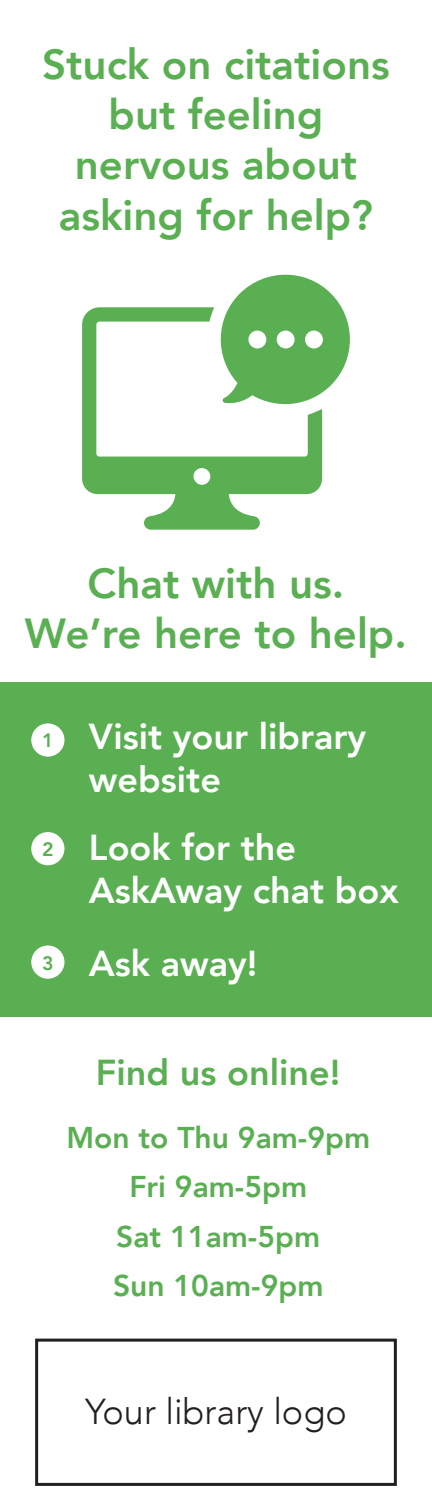
<style>
.page{position:relative;width:432px;height:1512px;background:#fff}
.page>*{position:absolute;margin:0;border:0;box-sizing:border-box;transform-origin:0 0}
.t1{font:800 42px/50.4px "Avenir";color:#5baf53;text-align:center}
.t2{font:800 36px/43.2px "Avenir";color:#fff}
.t3{font:300 36px "Avenir";color:#231f20}
.t4{font:800 36px "Avenir";color:#5baf53}
.t5{font:800 30px "Avenir";color:#5baf53}
.t6{font:800 19.5px "Avenir";color:#5baf53}
</style>
<div class="page">
<svg style="left:82px;top:274px;width:268px;height:256px"></svg>
<div style="left:35px;top:1339px;width:362px;height:147px;border:3px solid #231f20"></div>
<div style="left:0;top:682px;width:432px;height:335px;background:#5baf53"></div>
<div style="left:31px;top:723px;width:33px;height:34px;background:#fff;border-radius:50%"></div>
<div style="left:31px;top:832px;width:33px;height:33px;background:#fff;border-radius:50%"></div>
<div style="left:31px;top:945px;width:33px;height:34px;background:#fff;border-radius:50%"></div>
<p class="t1" style="left:42px;top:39px;width:349px">Stuck on citations but feeling nervous about asking for help?</p>
<p class="t1" style="left:25px;top:558px;width:383px">Chat with us.<br>We’re here to help.</p>
<p class="t6" style="left:42px;top:725px;width:13px">1</p>
<p class="t6" style="left:42px;top:834px;width:13px">2</p>
<p class="t6" style="left:42px;top:948px;width:13px">3</p>
<p class="t2" style="left:89px;top:715px;width:279px">Visit your library website</p>
<p class="t2" style="left:89px;top:826px;width:311px">Look for the<br>AskAway chat box</p>
<p class="t2" style="left:89px;top:942px;width:170px">Ask away!</p>
<p class="t4" style="left:96px;top:1045px;width:246px">Find us online!</p>
<p class="t5" style="left:66px;top:1114px;width:305px">Mon to Thu 9am-9pm</p>
<p class="t5" style="left:129px;top:1164px;width:179px">Fri 9am-5pm</p>
<p class="t5" style="left:116px;top:1213px;width:205px">Sat 11am-5pm</p>
<p class="t5" style="left:113px;top:1263px;width:212px">Sun 10am-9pm</p>
<p class="t3" style="left:85px;top:1390px;width:263px">Your library logo</p>
</div>
